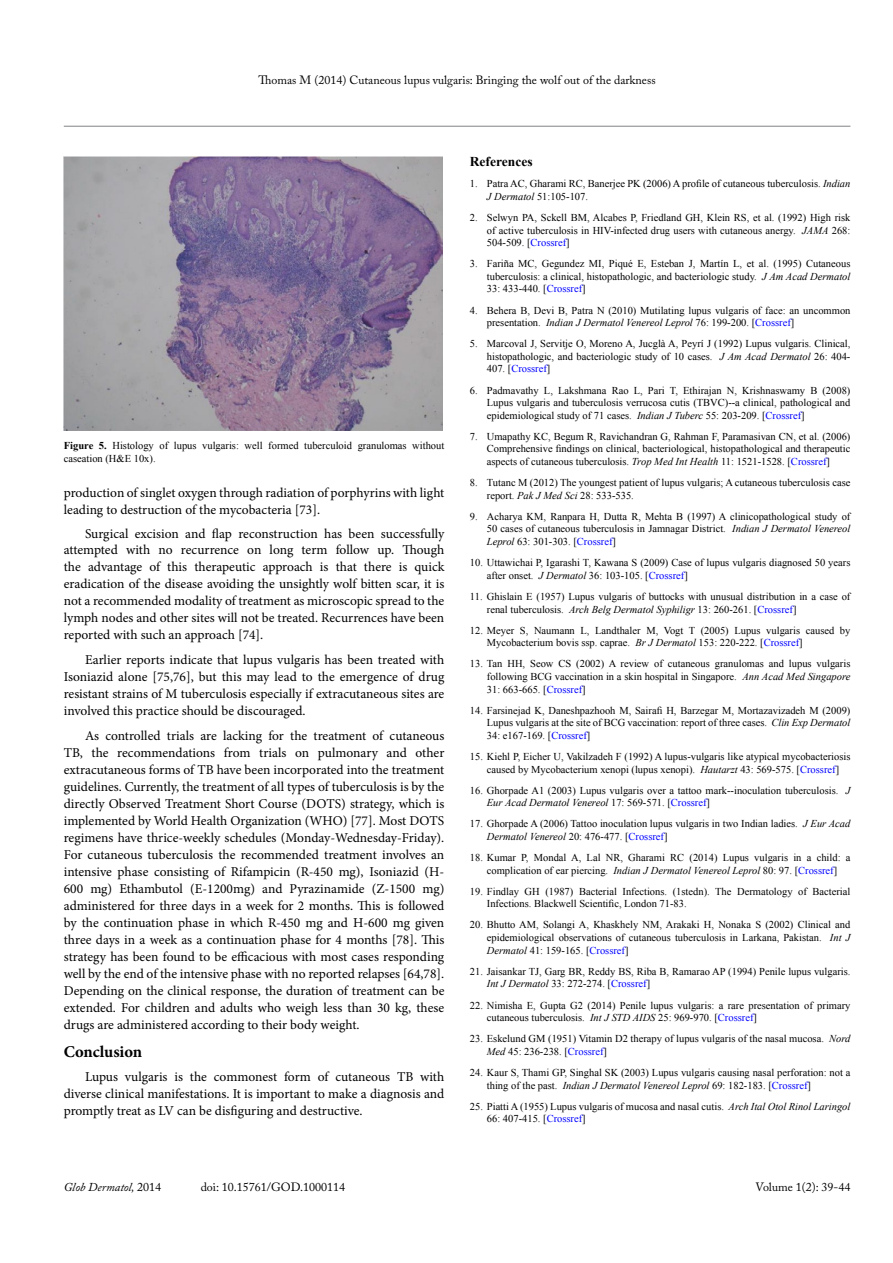
<style>
.page{position:relative;width:893px;height:1263px;background:#fff}
.page>*{position:absolute;margin:0;border:0;box-sizing:border-box;transform-origin:0 0}
.t1{font:700 16.5px "Minion Pro";letter-spacing:-.01em;color:#000}
.t2{font:13.5px/17px "Minion Pro";color:#000;text-align:justify}
.t3{font:700 13.5px "Times New Roman";color:#000}
.t4{font:12px "Adobe Caslon Pro";color:#000}
.t5{font:italic 12px "Adobe Caslon Pro";color:#000}
.t6{font:10.5px/12.6px "Times New Roman";color:#000}
.s1{font-weight:700}
.s2{font-style:italic}
.s3{color:#00f}
.s4{font-style:normal}
</style>
<div class="page">
<hr style="left:64px;top:126px;width:786px;height:1px;background:#808285">
<img style="left:64px;top:156px;width:378px;height:275px">
<p class="t4" style="left:259px;top:73px;width:399px">Thomas M (2014) Cutaneous lupus vulgaris: Bringing the wolf out of the darkness</p>
<p class="t6" style="left:64px;top:439px;width:382px"><span class="s1">Figure 5.</span> Histology of lupus vulgaris: well formed tuberculoid granulomas without caseation (H&amp;E 10x).</p>
<p class="t2" style="left:64px;top:485px;width:382px;line-height:16.2px">production of singlet oxygen through radiation of porphyrins with light leading to destruction of the mycobacteria [73].</p>
<p class="t2" style="left:64px;top:526px;width:382px;text-indent:21px">Surgical excision and flap reconstruction has been successfully attempted with no recurrence on long term follow up. Though the advantage of this therapeutic approach is that there is quick eradication of the disease avoiding the unsightly wolf bitten scar, it is not a recommended modality of treatment as microscopic spread to the lymph nodes and other sites will not be treated. Recurrences have been reported with such an approach [74].</p>
<p class="t2" style="left:64px;top:651px;width:382px;text-indent:21px">Earlier reports indicate that lupus vulgaris has been treated with Isoniazid alone [75,76], but this may lead to the emergence of drug resistant strains of M tuberculosis especially if extracutaneous sites are involved this practice should be discouraged.</p>
<p class="t2" style="left:64px;top:727px;width:382px;text-indent:21px">As controlled trials are lacking for the treatment of cutaneous TB, the recommendations from trials on pulmonary and other extracutaneous forms of TB have been incorporated into the treatment guidelines. Currently, the treatment of all types of tuberculosis is by the directly Observed Treatment Short Course (DOTS) strategy, which is implemented by World Health Organization (WHO) [77]. Most DOTS regimens have thrice-weekly schedules (Monday-Wednesday-Friday).<br>For cutaneous tuberculosis the recommended treatment involves an intensive phase consisting of Rifampicin (R-450 mg), Isoniazid (H-600 mg) Ethambutol (E-1200mg) and Pyrazinamide (Z-1500 mg) administered for three days in a week for 2 months. This is followed by the continuation phase in which R-450 mg and H-600 mg given three days in a week as a continuation phase for 4 months [78]. This strategy has been found to be efficacious with most cases responding well by the end of the intensive phase with no reported relapses [64,78].<br>Depending on the clinical response, the duration of treatment can be extended. For children and adults who weigh less than 30 kg, these drugs are administered according to their body weight.</p>
<h1 class="t1" style="left:64px;top:1040px;width:80px">Conclusion</h1>
<p class="t2" style="left:64px;top:1069px;width:382px;text-indent:21px">Lupus vulgaris is the commonest form of cutaneous TB with diverse clinical manifestations. It is important to make a diagnosis and promptly treat as LV can be disfiguring and destructive.</p>
<p class="t3" style="left:470px;top:152px;width:64px">References</p>
<p class="t6" style="left:487px;top:177px;width:365px;text-indent:-17px">1. Patra AC, Gharami RC, Banerjee PK (2006) A profile of cutaneous tuberculosis. <span class="s2">Indian<br>J Dermatol</span> 51:105-107.</p>
<p class="t6" style="left:487px;top:211px;width:365px;text-align:justify;text-indent:-17px">2. Selwyn PA, Sckell BM, Alcabes P, Friedland GH, Klein RS, et al. (1992) High risk of active tuberculosis in HIV-infected drug users with cutaneous anergy. <span class="s2">JAMA</span> 268:<br>504-509. [<span class="s3">Crossref</span>]</p>
<p class="t6" style="left:487px;top:257px;width:365px;text-align:justify;text-indent:-17px">3. Fariña MC, Gegundez MI, Piqué E, Esteban J, Martín L, et al. (1995) Cutaneous tuberculosis: a clinical, histopathologic, and bacteriologic study. <span class="s2">J Am Acad Dermatol </span>33: 433-440. [<span class="s3">Crossref</span>]</p>
<p class="t6" style="left:487px;top:304px;width:365px;text-indent:-17px">4. Behera B, Devi B, Patra N (2010) Mutilating lupus vulgaris of face: an uncommon presentation. <span class="s2">Indian J Dermatol Venereol Leprol</span> 76: 199-200. [<span class="s3">Crossref</span>]</p>
<p class="t6" style="left:487px;top:337px;width:365px;text-align:justify;text-indent:-17px">5. Marcoval J, Servitje O, Moreno A, Jucglà A, Peyrí J (1992) Lupus vulgaris. Clinical, histopathologic, and bacteriologic study of 10 cases. <span class="s2">J Am Acad Dermatol</span> 26: 404- 407. [<span class="s3">Crossref</span>]</p>
<p class="t6" style="left:487px;top:384px;width:365px;text-align:justify;text-indent:-17px">6. Padmavathy L, Lakshmana Rao L, Pari T, Ethirajan N, Krishnaswamy B (2008)<br>Lupus vulgaris and tuberculosis verrucosa cutis (TBVC)--a clinical, pathological and epidemiological study of 71 cases. <span class="s2">Indian J Tuberc</span> 55: 203-209. [<span class="s3">Crossref</span>]</p>
<p class="t6" style="left:487px;top:430px;width:365px;text-align:justify;text-indent:-17px">7. Umapathy KC, Begum R, Ravichandran G, Rahman F, Paramasivan CN, et al. (2006)<br>Comprehensive findings on clinical, bacteriological, histopathological and therapeutic aspects of cutaneous tuberculosis. <span class="s2">Trop Med Int Health</span> 11: 1521-1528. [<span class="s3">Crossref</span>]</p>
<p class="t6" style="left:487px;top:476px;width:365px;text-indent:-17px">8. Tutanc M (2012) The youngest patient of lupus vulgaris; A cutaneous tuberculosis case report. <span class="s2">Pak J Med Sci</span> 28: 533-535.</p>
<p class="t6" style="left:487px;top:510px;width:365px;text-align:justify;text-indent:-17px">9. Acharya KM, Ranpara H, Dutta R, Mehta B (1997) A clinicopathological study of 50 cases of cutaneous tuberculosis in Jamnagar District. <span class="s2">Indian J Dermatol Venereol Leprol</span> 63: 301-303. [<span class="s3">Crossref</span>]</p>
<p class="t6" style="left:487px;top:556px;width:365px;text-indent:-17px">10. Uttawichai P, Igarashi T, Kawana S (2009) Case of lupus vulgaris diagnosed 50 years after onset. <span class="s2">J Dermatol</span> 36: 103-105. [<span class="s3">Crossref</span>]</p>
<p class="t6" style="left:487px;top:590px;width:365px;text-indent:-17px">11. Ghislain E (1957) Lupus vulgaris of buttocks with unusual distribution in a case of renal tuberculosis. <span class="s2">Arch Belg Dermatol Syphiligr</span> 13: 260-261. [<span class="s3">Crossref</span>]</p>
<p class="t6" style="left:487px;top:624px;width:365px;text-indent:-17px">12. Meyer S, Naumann L, Landthaler M, Vogt T (2005) Lupus vulgaris caused by<br>Mycobacterium bovis ssp. caprae. <span class="s2">Br J Dermatol</span> 153: 220-222. [<span class="s3">Crossref</span>]</p>
<p class="t6" style="left:487px;top:657px;width:365px;text-align:justify;text-indent:-17px">13. Tan HH, Seow CS (2002) A review of cutaneous granulomas and lupus vulgaris following BCG vaccination in a skin hospital in Singapore. <span class="s2">Ann Acad Med Singapore </span>31: 663-665. [<span class="s3">Crossref</span>]</p>
<p class="t6" style="left:487px;top:704px;width:365px;text-align:justify;text-indent:-17px">14. Farsinejad K, Daneshpazhooh M, Sairafi H, Barzegar M, Mortazavizadeh M (2009)<br>Lupus vulgaris at the site of BCG vaccination: report of three cases. <span class="s2">Clin Exp Dermatol </span>34: e167-169. [<span class="s3">Crossref</span>]</p>
<p class="t6" style="left:470px;top:750px;width:382px;text-align:center">15. Kiehl P, Eicher U, Vakilzadeh F (1992) A lupus-vulgaris like atypical mycobacteriosis caused by Mycobacterium xenopi (lupus xenopi). <span class="s2">Hautarzt</span> 43: 569-575. [<span class="s3">Crossref</span>]</p>
<p class="t6" style="left:487px;top:784px;width:365px;text-indent:-17px">16. Ghorpade A1 (2003) Lupus vulgaris over a tattoo mark--inoculation tuberculosis. <span class="s2">J<br>Eur Acad Dermatol Venereol</span> 17: 569-571. [<span class="s3">Crossref</span>]</p>
<p class="t6" style="left:487px;top:817px;width:365px;text-indent:-17px">17. Ghorpade A (2006) Tattoo inoculation lupus vulgaris in two Indian ladies. <span class="s2">J Eur Acad<br>Dermatol Venereol</span> 20: 476-477. [<span class="s3">Crossref</span>]</p>
<p class="t6" style="left:470px;top:851px;width:382px;text-align:center">18. Kumar P, Mondal A, Lal NR, Gharami RC (2014) Lupus vulgaris in a child: a complication of ear piercing. <span class="s2">Indian J Dermatol Venereol Leprol</span> 80: 97. [<span class="s3">Crossref</span>]</p>
<p class="t6" style="left:487px;top:885px;width:365px;text-indent:-17px">19. Findlay GH (1987) Bacterial Infections. (1stedn). The Dermatology of Bacterial<br>Infections. Blackwell Scientific, London 71-83.</p>
<p class="t6" style="left:487px;top:918px;width:365px;text-align:justify;text-indent:-17px">20. Bhutto AM, Solangi A, Khaskhely NM, Arakaki H, Nonaka S (2002) Clinical and epidemiological observations of cutaneous tuberculosis in Larkana, Pakistan. <span class="s2">Int J Dermatol</span> 41: 159-165. [<span class="s3">Crossref</span>]</p>
<p class="t6" style="left:487px;top:965px;width:365px;text-indent:-17px">21. Jaisankar TJ, Garg BR, Reddy BS, Riba B, Ramarao AP (1994) Penile lupus vulgaris.<br><span class="s2">Int J Dermatol</span> 33: 272-274. [<span class="s3">Crossref</span>]</p>
<p class="t6" style="left:487px;top:998px;width:365px;text-indent:-17px">22. Nimisha E, Gupta G2 (2014) Penile lupus vulgaris: a rare presentation of primary cutaneous tuberculosis. <span class="s2">Int J STD AIDS</span> 25: 969-970. [<span class="s3">Crossref</span>]</p>
<p class="t6" style="left:487px;top:1032px;width:365px;text-indent:-17px">23. Eskelund GM (1951) Vitamin D2 therapy of lupus vulgaris of the nasal mucosa. <span class="s2">Nord<br>Med</span> 45: 236-238. [<span class="s3">Crossref</span>]</p>
<p class="t6" style="left:487px;top:1066px;width:365px;text-indent:-17px">24. Kaur S, Thami GP, Singhal SK (2003) Lupus vulgaris causing nasal perforation: not a thing of the past. <span class="s2">Indian J Dermatol Venereol Leprol</span> 69: 182-183. [<span class="s3">Crossref</span>]</p>
<p class="t6" style="left:487px;top:1100px;width:365px;text-indent:-17px">25. Piatti A (1955) Lupus vulgaris of mucosa and nasal cutis. <span class="s2">Arch Ital Otol Rinol Laringol<br></span>66: 407-415. [<span class="s3">Crossref</span>]</p>
<p class="t5" style="left:64px;top:1180px;width:99px">Glob Dermatol, <span class="s4">2014</span></p>
<p class="t4" style="left:201px;top:1180px;width:146px">doi: 10.15761/GOD.1000114</p>
<p class="t4" style="left:755px;top:1180px;width:96px">Volume 1(2): 39-44</p>
</div>
